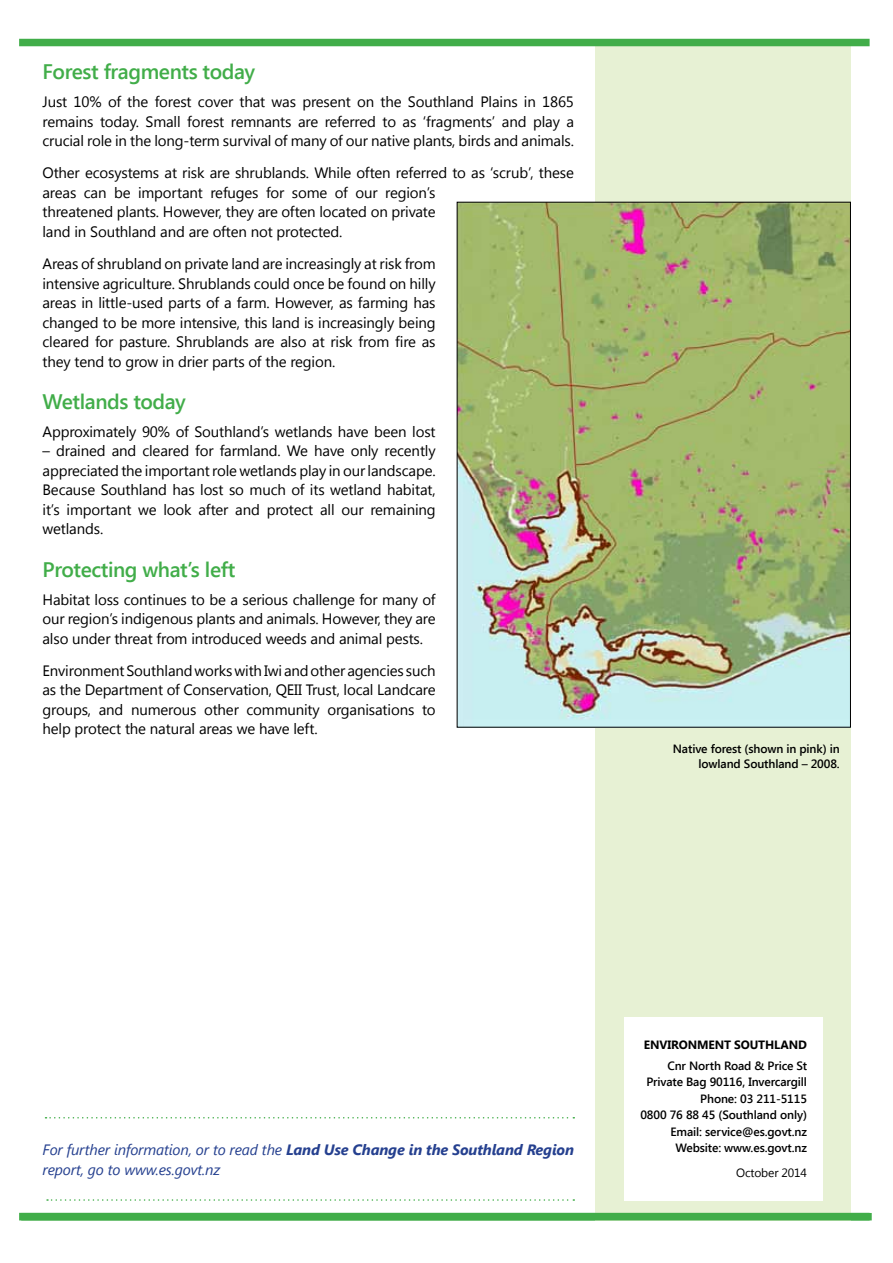
<style>
.page{position:relative;width:893px;height:1263px;background:#fff}
.page>*{position:absolute;margin:0;border:0;box-sizing:border-box;transform-origin:0 0}
.t1{font:600 21px "Segoe UI";letter-spacing:-.02em;color:#41ad49}
.t2{font:15px/19.5px "Segoe UI";letter-spacing:-.01em;color:#000;text-align:justify}
.t3{font:italic 15px/19.5px "Segoe UI";letter-spacing:-.01em;color:#25408f}
.t4{font:600 12px/16.5px "Segoe UI";letter-spacing:-.01em;color:#000;text-align:right}
.t5{font:700 12px "Segoe UI";letter-spacing:-.01em;color:#000}
.t6{font:12px "Segoe UI";letter-spacing:-.01em;color:#000}
.s1{font-weight:700}
</style>
<div class="page">
<div style="left:595px;top:46px;width:255px;height:1174px;background:#e7f1d4"></div>
<svg style="left:47px;top:1199px;width:527px;height:2px"></svg>
<svg style="left:46px;top:1117px;width:528px;height:1px"></svg>
<div style="left:624px;top:1017px;width:199px;height:184px;background:#fff"></div>
<div style="left:19px;top:39px;width:851px;height:7px;background:#41ad49"></div>
<div style="left:19px;top:1213px;width:851px;height:7px;background:#41ad49"></div>
<img style="left:459px;top:204px;width:390px;height:521px">
<h1 class="t1" style="left:43px;top:57px;width:214px">Forest fragments today</h1>
<p class="t2" style="left:43px;top:91px;width:533px">Just 10% of the forest cover that was present on the Southland Plains in 1865 remains today. Small forest remnants are referred to as ‘fragments’ and play a crucial role in the long-term survival of many of our native plants, birds and animals.</p>
<p class="t2" style="left:42px;top:163px;width:533px;text-align:left">Other ecosystems at risk are shrublands. While often referred to as ‘scrub’, these areas can be important refuges for some of our region’s<br>threatened plants. However, they are often located on private<br>land in Southland and are often not protected.</p>
<p class="t2" style="left:42px;top:253px;width:395px">Areas of shrubland on private land are increasingly at risk from intensive agriculture. Shrublands could once be found on hilly areas in little-used parts of a farm. However, as farming has changed to be more intensive, this land is increasingly being cleared for pasture. Shrublands are also at risk from fire as they tend to grow in drier parts of the region.</p>
<h1 class="t1" style="left:43px;top:387px;width:145px">Wetlands today</h1>
<p class="t2" style="left:43px;top:421px;width:395px">Approximately 90% of Southland’s wetlands have been lost</p>
<p class="t2" style="left:43px;top:441px;width:395px">– drained and cleared for farmland. We have only recently appreciated the important role wetlands play in our landscape.<br>Because Southland has lost so much of its wetland habitat, it’s important we look after and protect all our remaining wetlands.</p>
<h1 class="t1" style="left:43px;top:554px;width:195px">Protecting what’s left</h1>
<p class="t2" style="left:43px;top:589px;width:395px">Habitat loss continues to be a serious challenge for many of our region’s indigenous plants and animals. However, they are also under threat from introduced weeds and animal pests.</p>
<p class="t2" style="left:42px;top:660px;width:395px">EnvironmentSouthlandworkswithIwiandotheragencies such as the Department of Conservation, QEII Trust, local Landcare groups, and numerous other community organisations to help protect the natural areas we have left.</p>
<p class="t4" style="left:673px;top:741px;width:168px;line-height:14.4px">Native forest (shown in pink) in lowland Southland – 2008.</p>
<p class="t3" style="left:43px;top:1139px;width:533px">For further information, or to read the <span class="s1">Land Use Change in the Southland Region </span>report, go to www.es.govt.nz</p>
<p class="t5" style="left:644px;top:1036px;width:165px">ENVIRONMENT SOUTHLAND</p>
<p class="t4" style="left:640px;top:1057px;width:168px">Cnr North Road &amp; Price St<br>Private Bag 90116, Invercargill<br>Phone: 03 211-5115<br>0800 76 88 45 (Southland only)<br>Email: service@es.govt.nz<br>Website: www.es.govt.nz</p>
<p class="t6" style="left:736px;top:1165px;width:72px">October 2014</p>
</div>
